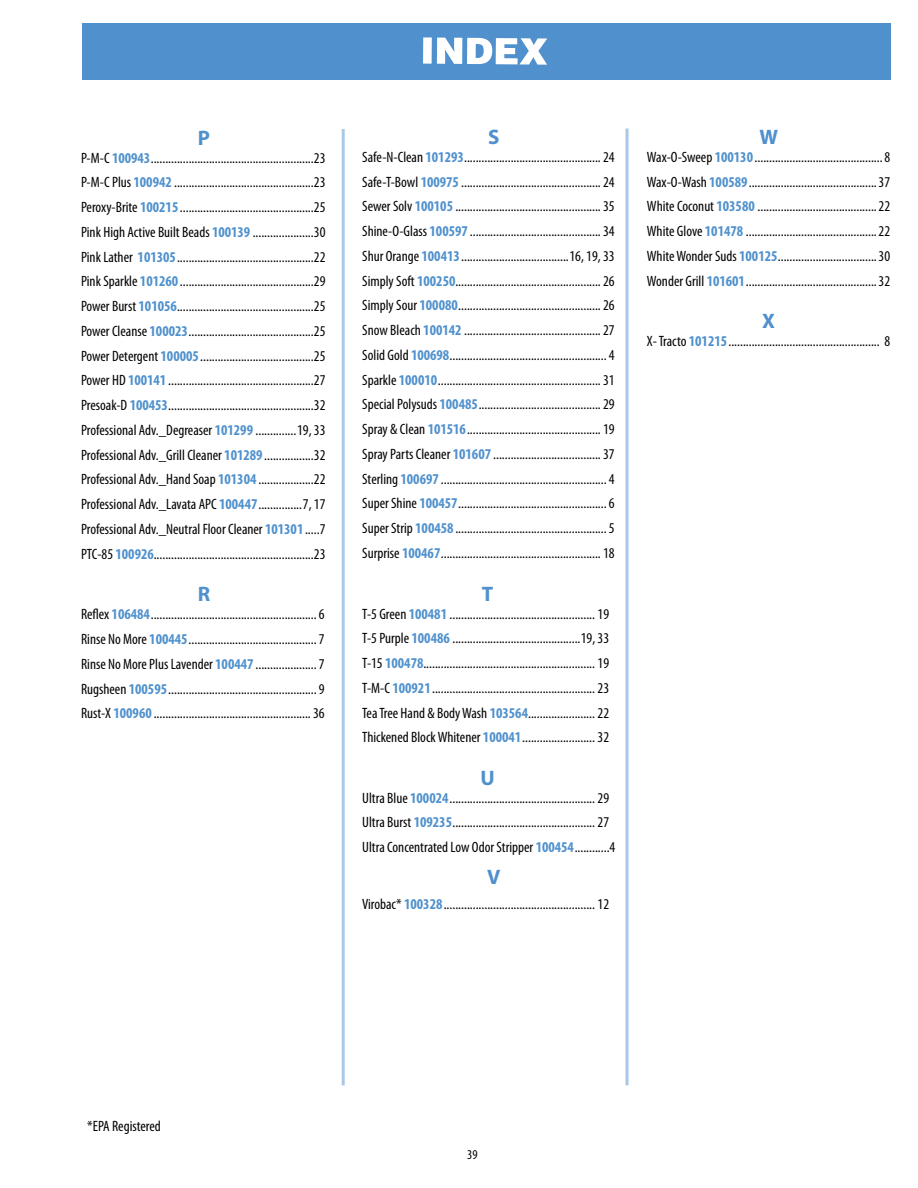
<style>
.page{position:relative;width:918px;height:1188px;background:#fff}
.page>*{position:absolute;margin:0;border:0;box-sizing:border-box;transform-origin:0 0}
.t1{font:700 21px "Myriad Pro";color:#5091cd}
.t2{font:condensed 15px/24.8px "Myriad Pro";color:#000;text-align:justify}
.t3{font:condensed 13.5px "Myriad Pro";color:#000}
.s1{font-weight:700;color:#5091cd}
</style>
<div class="page">
<hr style="left:342px;top:129px;width:3px;height:956px;background:#5091cd">
<hr style="left:626px;top:129px;width:3px;height:956px;background:#5091cd">
<div style="left:82px;top:24px;width:809px;height:56px;background:#5091cd"></div>
<svg style="left:423px;top:37px;width:124px;height:28px"></svg>
<h1 class="t1" style="left:198px;top:124px;width:14px">P</h1>
<p class="t2" style="left:81px;top:145px;width:246px">P-M-C <span class="s1">100943</span>........................................................23<br>P-M-C Plus <span class="s1">100942</span> ................................................23<br>Peroxy-Brite <span class="s1">100215</span>..............................................25<br>Pink High Active Built Beads <span class="s1">100139</span> .....................30<br>Pink Lather <span class="s1">101305</span>...............................................22<br>Pink Sparkle <span class="s1">101260</span>..............................................29<br>Power Burst <span class="s1">101056</span>...............................................25<br>Power Cleanse <span class="s1">100023</span>...........................................25<br>Power Detergent <span class="s1">100005</span>.......................................25<br>Power HD <span class="s1">100141</span> ..................................................27<br>Presoak-D <span class="s1">100453</span>..................................................32<br>Professional Adv._Degreaser <span class="s1">101299</span> ..............19, 33<br>Professional Adv._Grill Cleaner <span class="s1">101289</span> .................32<br>Professional Adv._Hand Soap <span class="s1">101304</span> ...................22<br>Professional Adv._Lavata APC <span class="s1">100447</span>...............7, 17<br>Professional Adv._Neutral Floor Cleaner <span class="s1">101301</span>.....7<br>PTC-85 <span class="s1">100926</span>.......................................................23</p>
<h1 class="t1" style="left:198px;top:581px;width:14px">R</h1>
<p class="t2" style="left:81px;top:602px;width:245px">Reflex <span class="s1">106484</span>.........................................................6<br>Rinse No More <span class="s1">100445</span>............................................7<br>Rinse No More Plus Lavender <span class="s1">100447</span> .....................7<br>Rugsheen <span class="s1">100595</span>...................................................9<br>Rust-X <span class="s1">100960</span> ......................................................36</p>
<h1 class="t1" style="left:488px;top:123px;width:13px">S</h1>
<p class="t2" style="left:362px;top:144px;width:254px">Safe-N-Clean <span class="s1">101293</span>...............................................24<br>Safe-T-Bowl <span class="s1">100975</span> ................................................24<br>Sewer Solv <span class="s1">100105</span> ..................................................35<br>Shine-O-Glass <span class="s1">100597</span> .............................................34<br>Shur Orange <span class="s1">100413</span>.....................................16, 19, 33<br>Simply Soft <span class="s1">100250</span>..................................................26<br>Simply Sour <span class="s1">100080</span>.................................................26<br>Snow Bleach <span class="s1">100142</span> ...............................................27<br>Solid Gold <span class="s1">100698</span>......................................................4<br>Sparkle <span class="s1">100010</span>........................................................31<br>Special Polysuds <span class="s1">100485</span>..........................................29<br>Spray &amp; Clean <span class="s1">101516</span>..............................................19<br>Spray Parts Cleaner <span class="s1">101607</span> .....................................37<br>Sterling <span class="s1">100697</span> .........................................................4<br>Super Shine <span class="s1">100457</span>...................................................6<br>Super Strip <span class="s1">100458</span> ....................................................5<br>Surprise <span class="s1">100467</span>.......................................................18</p>
<h1 class="t1" style="left:482px;top:580px;width:13px">T</h1>
<p class="t2" style="left:362px;top:601px;width:248px">T-5 Green <span class="s1">100481</span> .................................................. 19<br>T-5 Purple <span class="s1">100486</span> ............................................19, 33<br>T-15 <span class="s1">100478</span>........................................................... 19<br>T-M-C <span class="s1">100921</span>........................................................ 23<br>Tea Tree Hand &amp; Body Wash <span class="s1">103564</span>....................... 22<br>Thickened Block Whitener <span class="s1">100041</span>......................... 32</p>
<h1 class="t1" style="left:481px;top:764px;width:16px">U</h1>
<p class="t2" style="left:362px;top:786px;width:255px;text-align:left">Ultra Blue <span class="s1">100024</span>.................................................. 29<br>Ultra Burst <span class="s1">109235</span>................................................. 27<br>Ultra Concentrated Low Odor Stripper <span class="s1">100454</span>............4</p>
<h1 class="t1" style="left:487px;top:863px;width:15px">V</h1>
<p class="t2" style="left:362px;top:891px;width:248px">Virobac* <span class="s1">100328</span>.................................................... 12</p>
<h1 class="t1" style="left:759px;top:123px;width:20px">W</h1>
<p class="t2" style="left:647px;top:144px;width:245px">Wax-O-Sweep <span class="s1">100130</span>............................................8<br>Wax-O-Wash <span class="s1">100589</span>............................................37<br>White Coconut <span class="s1">103580</span> .........................................22<br>White Glove <span class="s1">101478</span> .............................................22<br>White Wonder Suds <span class="s1">100125</span>..................................30<br>Wonder Grill <span class="s1">101601</span>.............................................32</p>
<h1 class="t1" style="left:762px;top:308px;width:14px">X</h1>
<p class="t2" style="left:647px;top:329px;width:245px">X- Tracto <span class="s1">101215</span>.................................................... 8</p>
<p class="t2" style="left:87px;top:1114px;width:75px">*EPA Registered</p>
<p class="t3" style="left:467px;top:1147px;width:12px">39</p>
</div>
